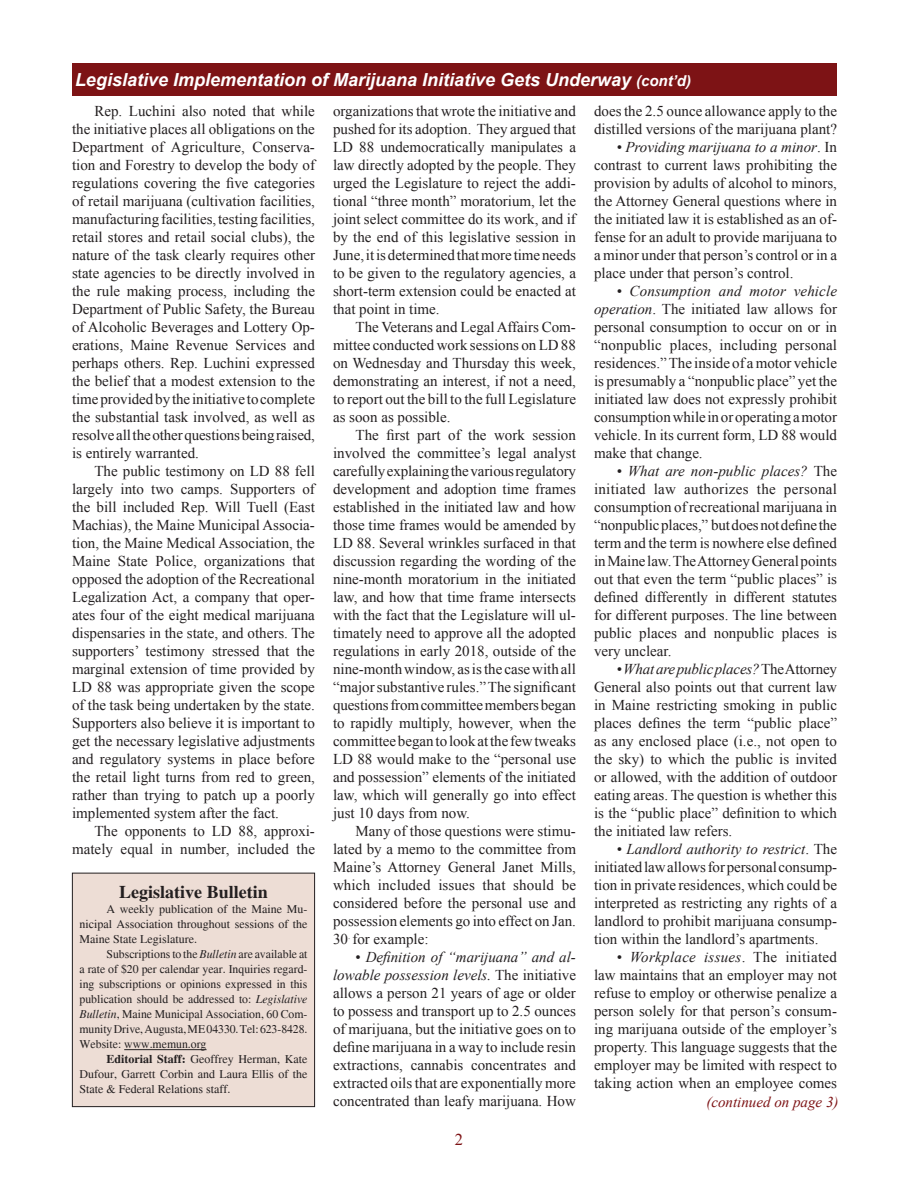
<style>
.page{position:relative;width:918px;height:1188px;background:#fff}
.page>*{position:absolute;margin:0;border:0;box-sizing:border-box;transform-origin:0 0}
.Headline{font:italic 700 18px "Arial";color:#fff}
.t1{font:700 18px "Times";color:#231f20}
.t2{font:16.5px "Times New Roman";color:#7d1315}
.Body_text-BULLETIN{font:15px/18px "Times New Roman";color:#231f20;text-align:justify}
.SUB_HEAD_for_Joint_S{font:italic 15px "Times New Roman";color:#7d1315}
.t3{font:12px/15px "Times";color:#231f20;text-align:justify}
.s1{font-size:15px}
.s2{font-style:italic}
.s3{font-weight:700}
</style>
<div class="page">
<div style="left:72px;top:63px;width:765px;height:32px;background:#7d1315"></div>
<div style="left:72px;top:873px;width:243px;height:234px;background:#edddd5"></div>
<hr style="left:124px;top:1049px;width:83px;height:1px;background:#231f20">
<div style="left:72px;top:873px;width:243px;height:234px;border:1px solid #231f20"></div>
<p class="Headline" style="left:75px;top:67px;width:618px">Legislative Implementation of Marijuana Initiative Gets Underway <span class="s1">(cont’d)</span></p>
<p class="Body_text-BULLETIN" style="left:72px;top:101px;width:245px;text-indent:22px">Rep. Luchini also noted that while the initiative places all obligations on the Department of Agriculture, Conserva&shy;tion and Forestry to develop the body of regulations covering the five categories of retail marijuana (cultivation facilities, manufacturing facilities, testing facilities, retail stores and retail social clubs), the nature of the task clearly requires other state agencies to be directly involved in the rule making process, including the Department of Public Safety, the Bureau of Alcoholic Beverages and Lottery Op&shy;erations, Maine Revenue Services and perhaps others. Rep. Luchini expressed the belief that a modest extension to the time provided by the initiative to complete the substantial task involved, as well as resolve all the other questions being raised, is entirely warranted.</p>
<p class="Body_text-BULLETIN" style="left:72px;top:461px;width:245px;text-indent:22px">The public testimony on LD 88 fell largely into two camps. Supporters of the bill included Rep. Will Tuell (East Machias), the Maine Municipal Associa&shy;tion, the Maine Medical Association, the Maine State Police, organizations that opposed the adoption of the Recreational Legalization Act, a company that oper&shy;ates four of the eight medical marijuana dispensaries in the state, and others. The supporters’ testimony stressed that the marginal extension of time provided by LD 88 was appropriate given the scope of the task being undertaken by the state.<br>Supporters also believe it is important to get the necessary legislative adjustments and regulatory systems in place before the retail light turns from red to green, rather than trying to patch up a poorly implemented system after the fact.</p>
<p class="Body_text-BULLETIN" style="left:72px;top:821px;width:245px;text-align:right">The opponents to LD 88, approxi&shy;mately equal in number, included the</p>
<p class="t1" style="left:119px;top:882px;width:150px">Legislative Bulletin</p>
<p class="t3" style="left:80px;top:902px;width:229px;text-indent:27px">A weekly publication of the Maine Mu&shy;nicipal Association throughout sessions of the Maine State Legislature.</p>
<p class="t3" style="left:80px;top:947px;width:230px;text-indent:27px">Subscriptions to the <span class="s2">Bulletin</span> are available at a rate of $20 per calendar year. Inquiries regard&shy;ing subscriptions or opinions expressed in this publication should be addressed to: <span class="s2">Legislative Bulletin</span>, Maine Municipal Association, 60 Com&shy;munity Drive, Augusta, ME 04330. Tel: 623-8428.<br>Website: www.memun.org</p>
<p class="t3" style="left:80px;top:1052px;width:229px;text-indent:27px"><span class="s3">Editorial Staff:</span> Geoffrey Herman, Kate Dufour, Garrett Corbin and Laura Ellis of the State &amp; Federal Relations staff.</p>
<p class="Body_text-BULLETIN" style="left:333px;top:101px;width:245px">organizations that wrote the initiative and pushed for its adoption. They argued that LD 88 undemocratically manipulates a law directly adopted by the people. They urged the Legislature to reject the addi&shy;tional “three month” moratorium, let the joint select committee do its work, and if by the end of this legislative session in June, it is determined that more time needs to be given to the regulatory agencies, a short-term extension could be enacted at that point in time.</p>
<p class="Body_text-BULLETIN" style="left:333px;top:317px;width:244px;text-indent:22px">The Veterans and Legal Affairs Com&shy;mittee conducted work sessions on LD 88 on Wednesday and Thursday this week, demonstrating an interest, if not a need, to report out the bill to the full Legislature as soon as possible.</p>
<p class="Body_text-BULLETIN" style="left:333px;top:425px;width:245px;text-indent:22px">The first part of the work session involved the committee’s legal analyst carefully explaining the various regulatory development and adoption time frames established in the initiated law and how those time frames would be amended by LD 88. Several wrinkles surfaced in that discussion regarding the wording of the nine-month moratorium in the initiated law, and how that time frame intersects with the fact that the Legislature will ul&shy;timately need to approve all the adopted regulations in early 2018, outside of the nine-month window, as is the case with all “major substantive rules.” The significant questions from committee members began to rapidly multiply, however, when the committee began to look at the few tweaks LD 88 would make to the “personal use and possession” elements of the initiated law, which will generally go into effect just 10 days from now.</p>
<p class="Body_text-BULLETIN" style="left:333px;top:821px;width:245px;text-indent:22px">Many of those questions were stimu&shy;lated by a memo to the committee from Maine’s Attorney General Janet Mills, which included issues that should be considered before the personal use and possession elements go into effect on Jan.</p>
<p class="Body_text-BULLETIN" style="left:333px;top:929px;width:97px">30<sup>.</sup> for example:</p>
<p class="Body_text-BULLETIN" style="left:333px;top:947px;width:244px;text-indent:22px">• <span class="s2">Definition of “marijuana” and al&shy;lowable possession levels.</span> The initiative allows a person 21 years of age or older to possess and transport up to 2.5 ounces of marijuana, but the initiative goes on to define marijuana in a way to include resin extractions, cannabis concentrates and extracted oils that are exponentially more concentrated than leafy marijuana. How</p>
<p class="t2" style="left:455px;top:1129px;width:10px">2</p>
<p class="Body_text-BULLETIN" style="left:594px;top:101px;width:245px">does the 2.5 ounce allowance apply to the distilled versions of the marijuana plant?</p>
<p class="Body_text-BULLETIN" style="left:594px;top:137px;width:245px;text-indent:22px"><span class="s2">• Providing marijuana to a minor</span>. In contrast to current laws prohibiting the provision by adults of alcohol to minors, the Attorney General questions where in the initiated law it is established as an of&shy;fense for an adult to provide marijuana to a minor under that person’s control or in a place under that person’s control.</p>
<p class="Body_text-BULLETIN" style="left:594px;top:281px;width:245px;text-indent:22px"><span class="s2">• Consumption and motor vehicle operation</span>. The initiated law allows for personal consumption to occur on or in “nonpublic places, including personal residences.” The inside of a motor vehicle is presumably a “nonpublic place” yet the initiated law does not expressly prohibit consumption while in or operating a motor vehicle. In its current form, LD 88 would make that change.</p>
<p class="Body_text-BULLETIN" style="left:594px;top:461px;width:245px;text-indent:22px"><span class="s2">• What are non</span>-<span class="s2">public places?</span> The initiated law authorizes the personal consumption of recreational marijuana in “nonpublic places,” but does not define the term and the term is nowhere else defined in Maine law. The Attorney General points out that even the term “public places” is defined differently in different statutes for different purposes. The line between public places and nonpublic places is very unclear.</p>
<p class="Body_text-BULLETIN" style="left:594px;top:659px;width:245px;text-indent:22px"><span class="s2">• What are public places?</span> The Attorney General also points out that current law in Maine restricting smoking in public places defines the term “public place” as any enclosed place (i.e., not open to the sky) to which the public is invited or allowed, with the addition of outdoor eating areas. The question is whether this is the “public place” definition to which the initiated law refers.</p>
<p class="Body_text-BULLETIN" style="left:594px;top:839px;width:244px;text-indent:22px"><span class="s2">• Landlord authority to restrict</span>. The initiated law allows for personal consump&shy;tion in private residences, which could be interpreted as restricting any rights of a landlord to prohibit marijuana consump&shy;tion within the landlord’s apartments.</p>
<p class="Body_text-BULLETIN" style="left:594px;top:947px;width:244px;text-indent:22px"><span class="s2">• Workplace issues</span>. The initiated law maintains that an employer may not refuse to employ or otherwise penalize a person solely for that person’s consum&shy;ing marijuana outside of the employer’s property. This language suggests that the employer may be limited with respect to taking action when an employee comes</p>
<p class="SUB_HEAD_for_Joint_S" style="left:706px;top:1091px;width:134px">(continued on page 3)</p>
</div>
